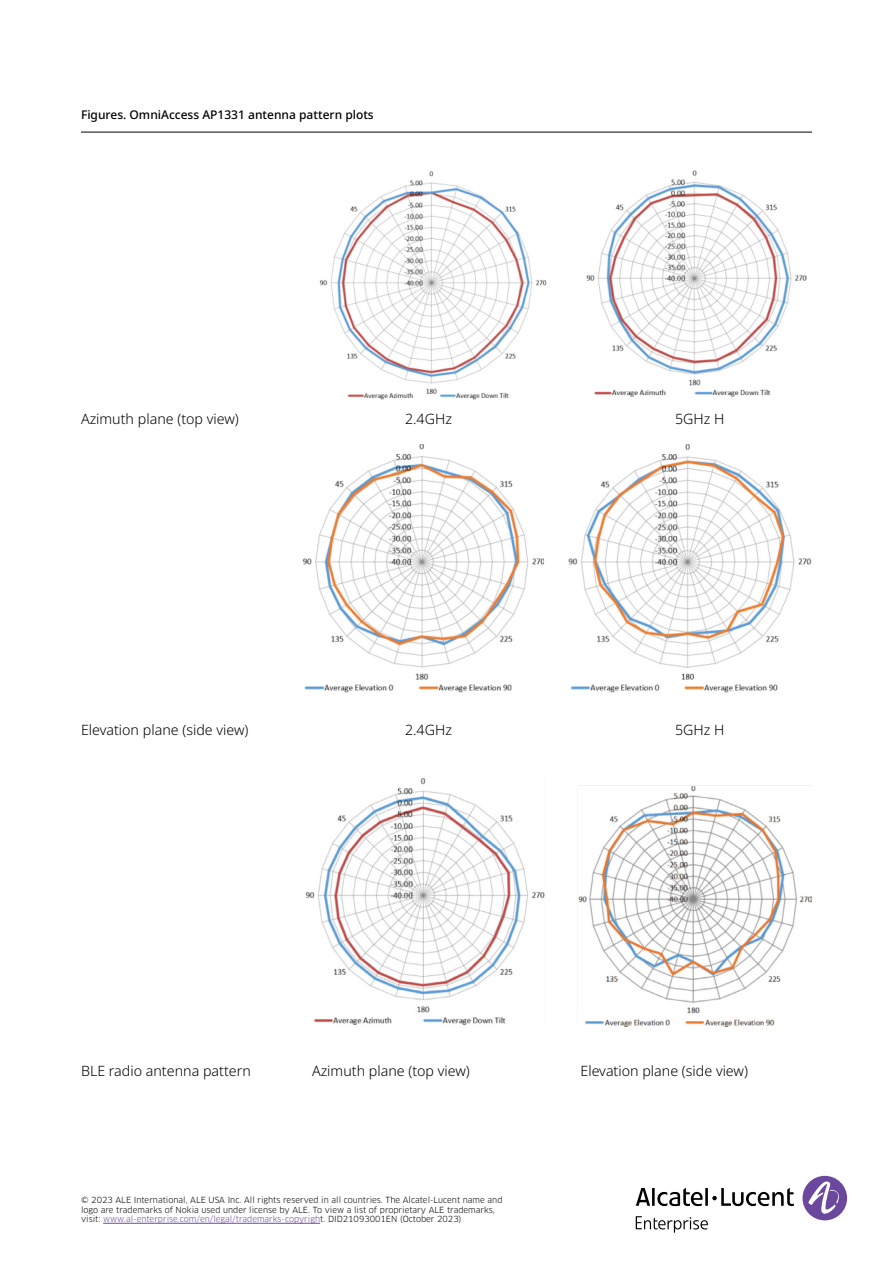
<style>
.page{position:relative;width:893px;height:1263px;background:#fff}
.page>*{position:absolute;margin:0;border:0;box-sizing:border-box;transform-origin:0 0}
.t1{font:300 14.25px "Noto Sans";color:#000}
.t2{font:500 12px "Noto Sans";color:#000}
.t3{font:8.25px/9.9px "Clan OT";color:#000}
.s1{color:#6b489d}
</style>
<div class="page">
<div style="left:802px;top:1176px;width:45px;height:44px;background:#6b489d;border-radius:50%"></div>
<svg style="left:808px;top:1181px;width:34px;height:33px"></svg>
<svg style="left:636px;top:1188px;width:158px;height:18px"></svg>
<svg style="left:636px;top:1216px;width:72px;height:16px"></svg>
<hr style="left:103px;top:1223px;width:217px;height:1px;background:#6b489d">
<hr style="left:81px;top:132px;width:731px;height:1px;background:#000">
<img style="left:319px;top:170px;width:488px;height:229px">
<img style="left:302px;top:445px;width:510px;height:248px">
<img style="left:306px;top:779px;width:506px;height:248px">
<h2 class="t2" style="left:81px;top:106px;width:294px">Figures. OmniAccess AP1331 antenna pattern plots</h2>
<h1 class="t1" style="left:81px;top:409px;width:159px">Azimuth plane (top view)</h1>
<h1 class="t1" style="left:405px;top:409px;width:48px">2.4GHz</h1>
<h1 class="t1" style="left:675px;top:409px;width:51px">5GHz H</h1>
<h1 class="t1" style="left:81px;top:720px;width:169px">Elevation plane (side view)</h1>
<h1 class="t1" style="left:405px;top:720px;width:48px">2.4GHz</h1>
<h1 class="t1" style="left:675px;top:720px;width:51px">5GHz H</h1>
<h1 class="t1" style="left:81px;top:1061px;width:171px">BLE radio antenna pattern</h1>
<h1 class="t1" style="left:312px;top:1061px;width:159px">Azimuth plane (top view)</h1>
<h1 class="t1" style="left:581px;top:1061px;width:169px">Elevation plane (side view)</h1>
<p class="t3" style="left:81px;top:1195px;width:423px">© 2023 ALE International, ALE USA Inc. All rights reserved in all countries. The Alcatel-Lucent name and logo are trademarks of Nokia used under license by ALE. To view a list of proprietary ALE trademarks, visit: <span class="s1">www.al-enterprise.com/en/legal/trademarks-copyrigh</span>t. DID21093001EN (October 2023)</p>
</div>
